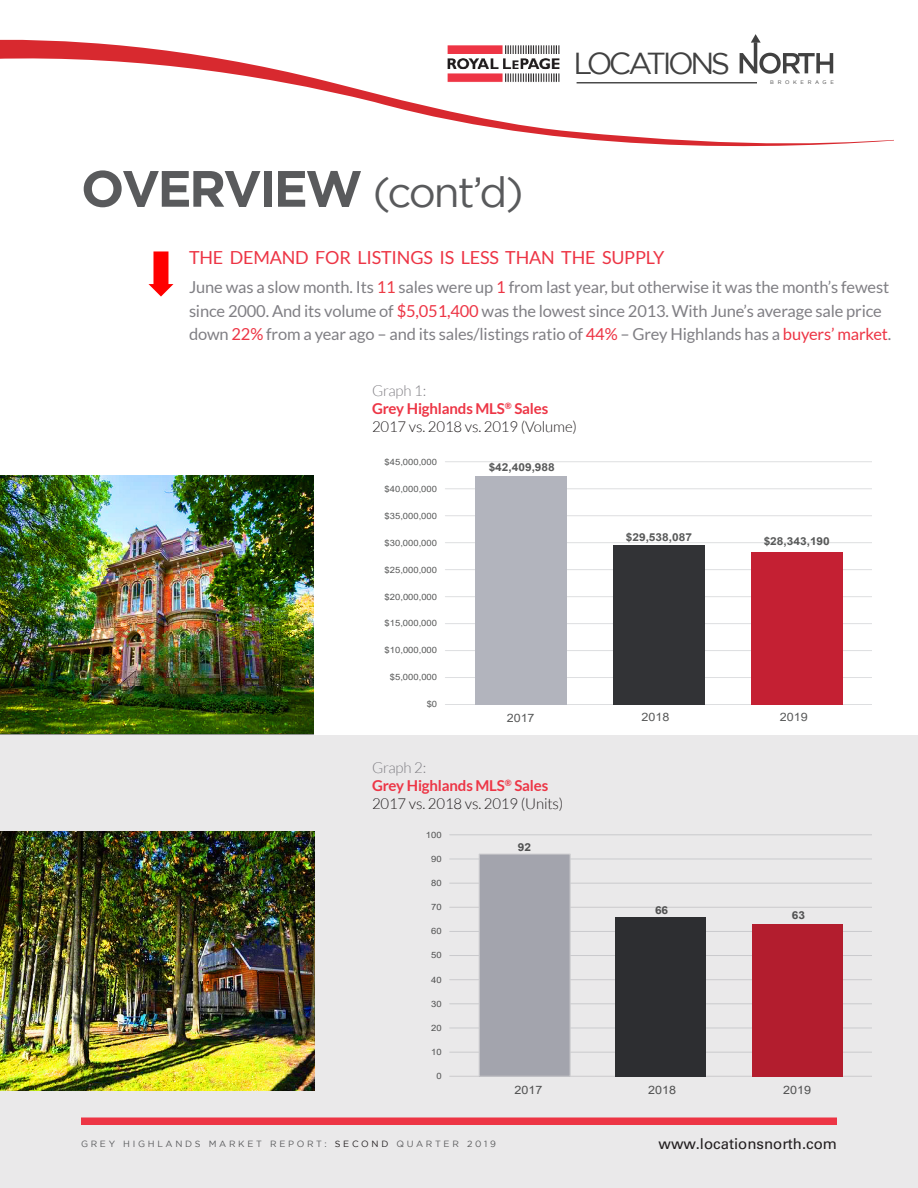
<style>
.page{position:relative;width:918px;height:1188px;background:#fff}
.page>*{position:absolute;margin:0;border:0;box-sizing:border-box;transform-origin:0 0}
.t1{font:700 51px "Gotham";letter-spacing:-.05em;color:#595a5c}
.t2{font:30.3px "Gotham";letter-spacing:-.115em;color:#414141}
.t3{font:18px "Lato";letter-spacing:-.01em;color:#ed3545}
.t4{font:16.5px/23.4px "Lato";letter-spacing:-.01em;color:#807f84}
.t5{font:700 15px/18px "Lato";letter-spacing:-.01em;color:#ed3545}
.t6{font:300 15px "Lato";letter-spacing:-.01em;color:#231f20}
.t7{font:15px "Univers LT Std";color:#231f20}
.t8{font:11.55px "Arial";color:#585959;scale:1.09 1}
.t9{font:700 10.95px "Arial";color:#585959;scale:1.09 1}
.t10{font:9px "Gotham";letter-spacing:.3em;color:#595a5c}
.t11{font:8.7px "Arial";letter-spacing:.005em;color:#585959;scale:1.09 1}
.t12{font:5.25px "Gotham";letter-spacing:.7em;color:#414141}
.s1{font-weight:400;font-size:42px}
.s2{color:#ed3b45}
.s3{color:#ed3545}
.s4{font-weight:300;color:#807f84}
.s5{color:#231f20}
</style>
<div class="page">
<div style="left:0;top:735px;width:918px;height:453px;background:#eae9ea"></div>
<svg style="left:149px;top:251px;width:24px;height:46px"></svg>
<div style="left:81px;top:1118px;width:756px;height:7px;background:#ed3545"></div>
<img style="left:0;top:831px;width:315px;height:260px">
<img style="left:0;top:476px;width:314px;height:258px">
<hr style="left:450px;top:1076px;width:422px;height:1px;background:#dcdddf">
<hr style="left:450px;top:1052px;width:422px;height:1px;background:#dcdddf">
<hr style="left:450px;top:1028px;width:422px;height:1px;background:#dcdddf">
<hr style="left:450px;top:1004px;width:422px;height:1px;background:#dcdddf">
<hr style="left:450px;top:979px;width:422px;height:1px;background:#dcdddf">
<hr style="left:450px;top:955px;width:422px;height:1px;background:#dcdddf">
<hr style="left:450px;top:931px;width:422px;height:1px;background:#dcdddf">
<hr style="left:450px;top:907px;width:422px;height:1px;background:#dcdddf">
<hr style="left:450px;top:883px;width:422px;height:1px;background:#dcdddf">
<hr style="left:450px;top:859px;width:422px;height:1px;background:#dcdddf">
<hr style="left:450px;top:835px;width:422px;height:1px;background:#dcdddf">
<div style="left:479px;top:854px;width:91px;height:222px;background:#a3a4ad"></div>
<div style="left:479px;top:854px;width:92px;height:223px;border:1px solid #dcdddf"></div>
<div style="left:616px;top:917px;width:90px;height:159px;background:#323336"></div>
<div style="left:752px;top:924px;width:91px;height:152px;background:#b31d2e"></div>
<hr style="left:445px;top:704px;width:427px;height:1px;background:#dcdddf">
<hr style="left:445px;top:677px;width:427px;height:1px;background:#dcdddf">
<hr style="left:445px;top:650px;width:427px;height:1px;background:#dcdddf">
<hr style="left:445px;top:623px;width:427px;height:1px;background:#dcdddf">
<hr style="left:445px;top:596px;width:427px;height:1px;background:#dcdddf">
<hr style="left:445px;top:569px;width:427px;height:1px;background:#dcdddf">
<hr style="left:445px;top:542px;width:427px;height:1px;background:#dcdddf">
<hr style="left:445px;top:515px;width:427px;height:1px;background:#dcdddf">
<hr style="left:445px;top:489px;width:427px;height:1px;background:#dcdddf">
<hr style="left:445px;top:461px;width:427px;height:1px;background:#dcdddf">
<div style="left:475px;top:476px;width:92px;height:229px;background:#b2b4bd"></div>
<div style="left:613px;top:545px;width:92px;height:160px;background:#323336"></div>
<div style="left:751px;top:552px;width:92px;height:153px;background:#c42033"></div>
<svg style="left:0;top:37px;width:894px;height:110px"></svg>
<p class="t1" style="left:81px;top:159px;width:444px">OVERVIEW <span class="s1">(cont’d)</span></p>
<h2 class="t2" style="left:573px;top:46px;width:158px">LOCATIONS</h2>
<p class="t12" style="left:770px;top:80px;width:65px">BROKERAGE</p>
<p class="t3" style="left:189px;top:247px;width:477px">THE DEMAND FOR LISTINGS IS LESS THAN THE SUPPLY</p>
<p class="t4" style="left:189px;top:275px;width:704px">June was a slow month. Its <span class="s2">11</span> sales were up <span class="s3">1</span> from last year, but otherwise it was the month’s fewest since 2000. And its volume of <span class="s3">$5,051,400</span> was the lowest since 2013. With June’s average sale price down <span class="s3">22%</span> from a year ago – and its sales/listings ratio of <span class="s3">44%</span> – Grey Highlands has a <span class="s3">buyers’ market</span>.</p>
<p class="t5" style="left:372px;top:381px;width:178px"><span class="s4">Graph 1:<br></span>Grey Highlands MLS<sup>®</sup> Sales</p>
<p class="t6" style="left:372px;top:419px;width:206px">2017 vs. 2018 vs. 2019 (Volume)</p>
<p class="t11" style="left:385px;top:456px;width:50px">$45,000,000</p>
<p class="t11" style="left:385px;top:483px;width:50px">$40,000,000</p>
<p class="t11" style="left:385px;top:510px;width:50px">$35,000,000</p>
<p class="t11" style="left:385px;top:536px;width:50px">$30,000,000</p>
<p class="t11" style="left:385px;top:563px;width:50px">$25,000,000</p>
<p class="t11" style="left:385px;top:590px;width:50px">$20,000,000</p>
<p class="t11" style="left:385px;top:617px;width:50px">$15,000,000</p>
<p class="t11" style="left:385px;top:644px;width:50px">$10,000,000</p>
<p class="t11" style="left:390px;top:671px;width:45px">$5,000,000</p>
<p class="t11" style="left:427px;top:698px;width:11px">$0</p>
<p class="t9" style="left:489px;top:460px;width:62px">$42,409,988</p>
<p class="t9" style="left:626px;top:529px;width:62px">$29,538,087</p>
<p class="t9" style="left:764px;top:533px;width:62px">$28,343,190</p>
<p class="t8" style="left:507px;top:710px;width:27px">2017</p>
<p class="t8" style="left:642px;top:709px;width:27px">2018</p>
<p class="t8" style="left:780px;top:709px;width:27px">2019</p>
<p class="t5" style="left:372px;top:758px;width:178px"><span class="s4">Graph 2:<br></span>Grey Highlands MLS<sup>®</sup> Sales</p>
<p class="t6" style="left:372px;top:795px;width:193px">2017 vs. 2018 vs. 2019 (Units)</p>
<p class="t11" style="left:426px;top:829px;width:16px">100</p>
<p class="t11" style="left:431px;top:853px;width:11px">90</p>
<p class="t11" style="left:431px;top:877px;width:11px">80</p>
<p class="t11" style="left:431px;top:901px;width:11px">70</p>
<p class="t11" style="left:431px;top:925px;width:11px">60</p>
<p class="t11" style="left:431px;top:949px;width:11px">50</p>
<p class="t11" style="left:431px;top:974px;width:11px">40</p>
<p class="t11" style="left:431px;top:998px;width:11px">30</p>
<p class="t11" style="left:431px;top:1022px;width:11px">20</p>
<p class="t11" style="left:431px;top:1046px;width:11px">10</p>
<p class="t11" style="left:436px;top:1070px;width:6px">0</p>
<p class="t10" style="left:81px;top:1139px;width:416px">GREY HIGHLANDS MARKET REPORT: <span class="s5">SECOND</span> QUARTER 2019</p>
<p class="t9" style="left:518px;top:840px;width:14px">92</p>
<p class="t9" style="left:655px;top:902px;width:14px">66</p>
<p class="t9" style="left:792px;top:907px;width:14px">63</p>
<p class="t8" style="left:514px;top:1082px;width:27px">2017</p>
<p class="t8" style="left:648px;top:1082px;width:27px">2018</p>
<p class="t8" style="left:783px;top:1082px;width:27px">2019</p>
<p class="t7" style="left:659px;top:1134px;width:180px">www.locationsnorth.com</p>
</div>
